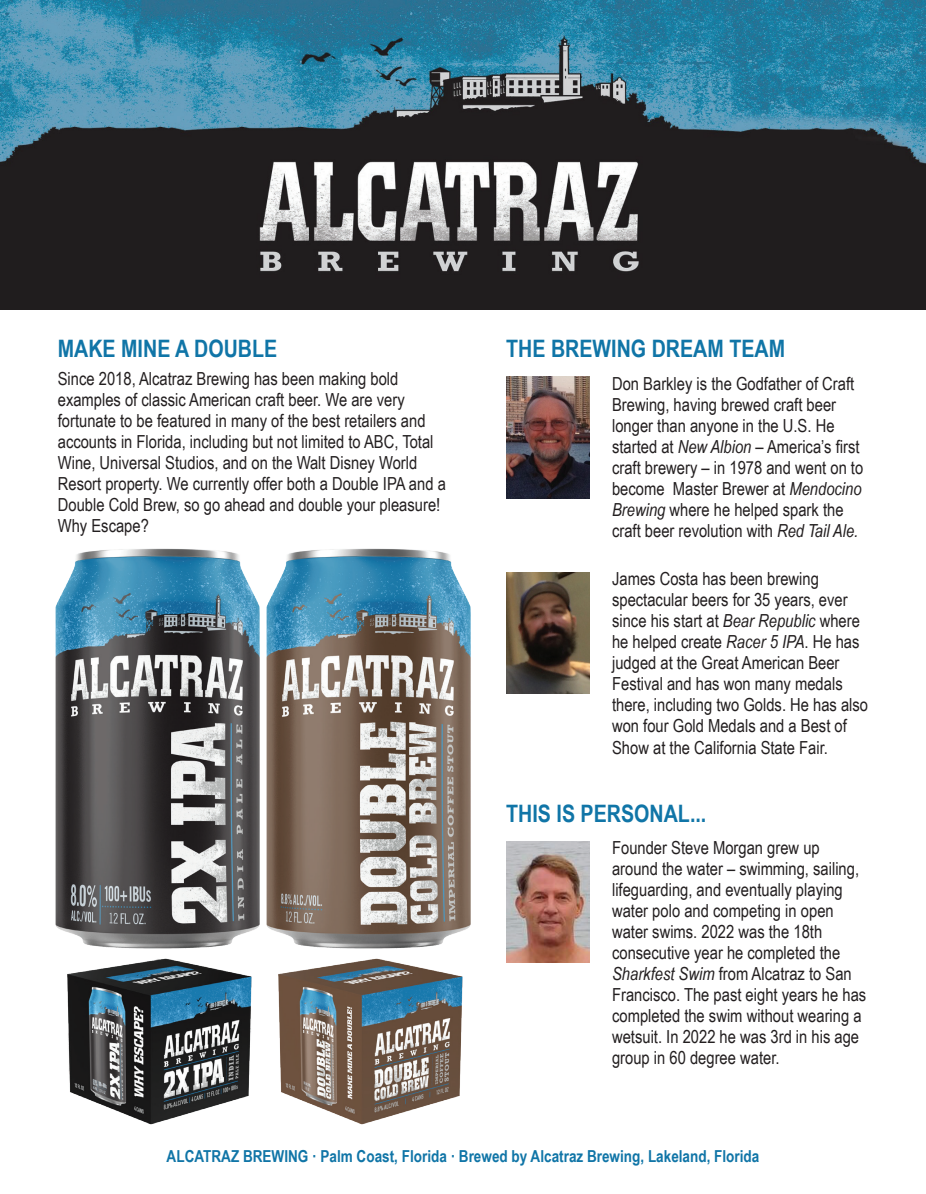
<style>
.page{position:relative;width:926px;height:1194px;background:#fff}
.page>*{position:absolute;margin:0;border:0;box-sizing:border-box;transform-origin:0 0}
.t1{font:700 24px "Arial Narrow";color:#1075a7}
.t2{font:18px/21px "Arial Narrow";color:#231f20}
.t3{font:700 16.5px "Arial Narrow";color:#1075a7}
.s1{font-style:italic}
</style>
<div class="page">
<img style="left:0;top:0;width:926px;height:309px">
<img style="left:284px;top:548px;width:187px;height:398px">
<img style="left:55px;top:548px;width:229px;height:398px">
<img style="left:506px;top:376px;width:83px;height:122px">
<img style="left:506px;top:572px;width:83px;height:121px">
<img style="left:506px;top:841px;width:83px;height:121px">
<img style="left:279px;top:946px;width:184px;height:179px">
<img style="left:67px;top:946px;width:212px;height:179px">
<h1 class="t1" style="left:58px;top:331px;width:221px">MAKE MINE A DOUBLE</h1>
<p class="t2" style="left:58px;top:367px;width:389px">Since 2018, Alcatraz Brewing has been making bold examples of classic American craft beer. We are very fortunate to be featured in many of the best retailers and accounts in Florida, including but not limited to ABC, Total Wine, Universal Studios, and on the Walt Disney World Resort property. We currently offer both a Double IPA and a Double Cold Brew, so go ahead and double your pleasure!<br>Why Escape?</p>
<p class="t2" style="left:612px;top:372px;width:253px">Don Barkley is the Godfather of Craft Brewing, having brewed craft beer longer than anyone in the U.S. He started at <span class="s1">New Albion</span> – America’s first craft brewery – in 1978 and went on to become Master Brewer at <span class="s1">Mendocino Brewing</span> where he helped spark the craft beer revolution with <span class="s1">Red Tail Ale.</span></p>
<p class="t2" style="left:612px;top:568px;width:257px">James Costa has been brewing spectacular beers for 35 years, ever since his start at <span class="s1">Bear Republic</span> where he helped create <span class="s1">Racer 5 IPA</span>. He has judged at the Great American Beer Festival and has won many medals there, including two Golds. He has also won four Gold Medals and a Best of Show at the California State Fair.</p>
<h1 class="t1" style="left:506px;top:331px;width:280px">THE BREWING DREAM TEAM</h1>
<h1 class="t1" style="left:506px;top:795px;width:202px">THIS IS PERSONAL...</h1>
<p class="t2" style="left:612px;top:836px;width:256px">Founder Steve Morgan grew up around the water – swimming, sailing, lifeguarding, and eventually playing water polo and competing in open water swims. 2022 was the 18th consecutive year he completed the <span class="s1">Sharkfest Swim</span> from Alcatraz to San Francisco. The past eight years he has completed the swim without wearing a wetsuit. In 2022 he was 3rd in his age group in 60 degree water.</p>
<p class="t3" style="left:167px;top:1143px;width:594px">ALCATRAZ BREWING · Palm Coast, Florida · Brewed by Alcatraz Brewing, Lakeland, Florida</p>
</div>
